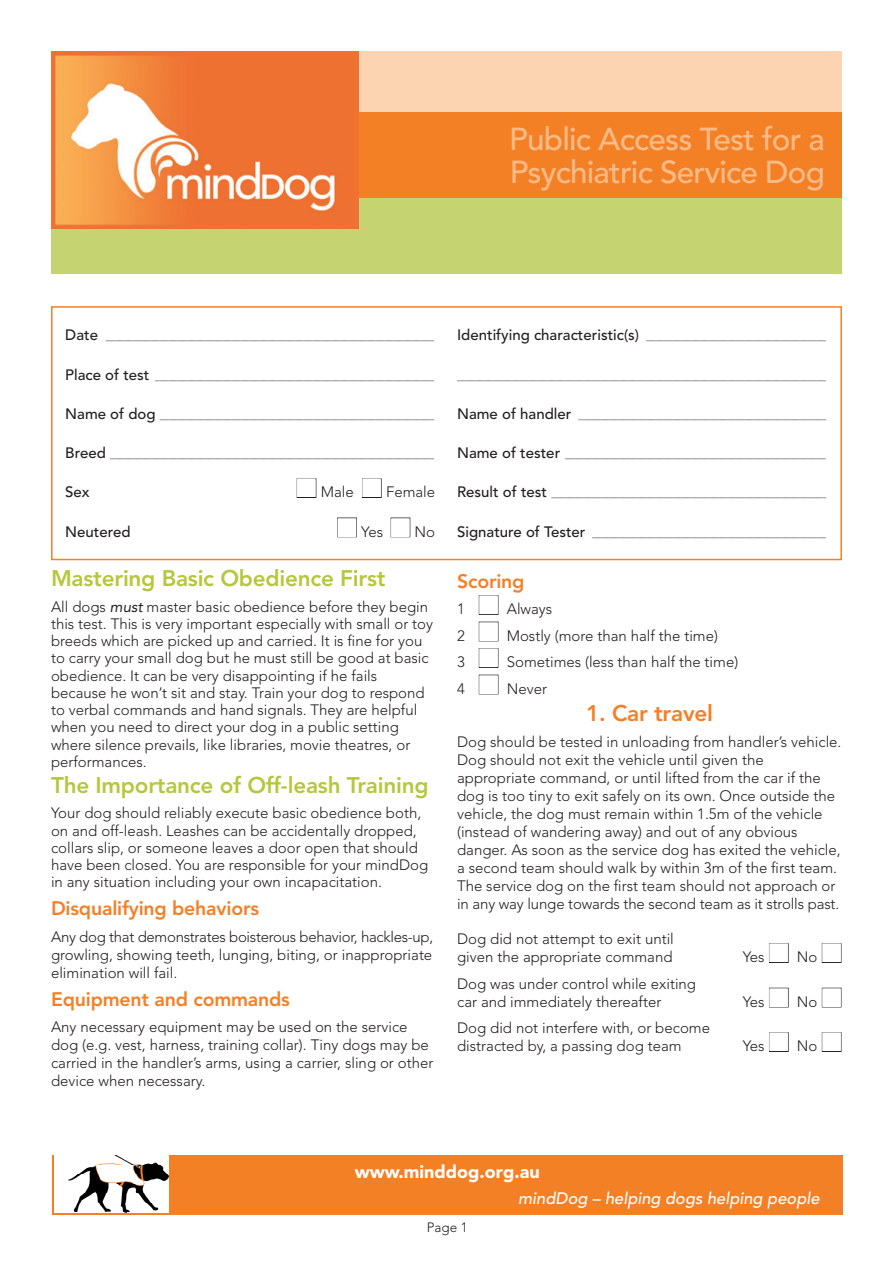
<style>
.page{position:relative;width:893px;height:1263px;background:#fff}
.page>*{position:absolute;margin:0;border:0;box-sizing:border-box;transform-origin:0 0}
.t1{font:500 31.5px/33px "Avenir";letter-spacing:-.025em;color:#fbbb87}
.Body{font:800 22.5px "Avenir";letter-spacing:-.01em;color:#b6c73d}
.t2{font:800 22.5px "Avenir";letter-spacing:-.01em;color:#f48026}
.Sub_Head{font:800 19.5px "Avenir";letter-spacing:-.01em;color:#f48026}
.t3{font:900 18px "Avenir";color:#fff}
.t4{font:italic 500 16.5px "Avenir";color:#fff}
.Body-2{font:300 15px/18px "Avenir";color:#231f20}
.Body__Right_Tab{font:300 15px/18px "Avenir";color:#231f20}
.t5{font:500 15px "Avenir";color:#231f20}
.t6{font:300 13.5px "Avenir";color:#231f20}
.t7{font:500 9px "Avenir";color:#231f20}
.s1{font-size:15px}
.s2{color:#fff}
.s3{font-weight:400;font-style:italic}
</style>
<div class="page">
<div style="left:51px;top:197px;width:791px;height:77px;background:#c6d371"></div>
<div style="left:354px;top:51px;width:488px;height:104px;background:#fdd4b2"></div>
<div style="left:357px;top:113px;width:485px;height:85px;background:#f48026"></div>
<img style="left:51px;top:51px;width:308px;height:178px">
<div style="left:479px;top:595px;width:19px;height:20px;border:1px solid #231f20"></div>
<div style="left:479px;top:622px;width:19px;height:19px;border:1px solid #231f20"></div>
<div style="left:479px;top:648px;width:19px;height:20px;border:1px solid #231f20"></div>
<div style="left:479px;top:675px;width:19px;height:19px;border:1px solid #231f20"></div>
<div style="left:297px;top:478px;width:19px;height:20px;border:1px solid #231f20"></div>
<div style="left:362px;top:478px;width:20px;height:20px;border:1px solid #231f20"></div>
<div style="left:337px;top:518px;width:20px;height:19px;border:1px solid #231f20"></div>
<div style="left:391px;top:518px;width:19px;height:19px;border:1px solid #231f20"></div>
<div style="left:51px;top:306px;width:791px;height:254px;border:2px solid #f48026"></div>
<div style="left:769px;top:943px;width:20px;height:20px;border:1px solid #231f20"></div>
<div style="left:822px;top:943px;width:19px;height:20px;border:1px solid #231f20"></div>
<div style="left:822px;top:988px;width:19px;height:19px;border:1px solid #231f20"></div>
<div style="left:769px;top:1032px;width:20px;height:20px;border:1px solid #231f20"></div>
<div style="left:822px;top:1032px;width:19px;height:20px;border:1px solid #231f20"></div>
<div style="left:52px;top:1155px;width:791px;height:59px;background:#f48026"></div>
<img style="left:55px;top:1155px;width:114px;height:58px">
<p class="t1" style="left:509px;top:123px;width:317px">Public Access Test for a<br>Psychiatric Service Dog</p>
<p class="t7" style="left:65px;top:332px;width:370px"><span class="s1">Date</span> _________________________________________________________________________</p>
<p class="t7" style="left:65px;top:371px;width:371px"><span class="s1">Place of test</span> ______________________________________________________________</p>
<p class="t7" style="left:65px;top:411px;width:370px"><span class="s1">Name of dog</span> _____________________________________________________________</p>
<p class="t7" style="left:65px;top:450px;width:370px"><span class="s1">Breed</span> ________________________________________________________________________</p>
<p class="t5" style="left:65px;top:484px;width:26px">Sex</p>
<p class="Body-2" style="left:296px;top:483px;width:140px"><span class="s2">■</span> Male <span class="s2">■</span> Female</p>
<p class="t5" style="left:65px;top:523px;width:67px">Neutered</p>
<p class="Body-2" style="left:337px;top:523px;width:100px"><span class="s2">■</span> Yes <span class="s2">■</span> No</p>
<p class="Body" style="left:51px;top:565px;width:336px">Mastering Basic Obedience First</p>
<p class="Body-2" style="left:51px;top:598px;width:384px;line-height:17.2px">All dogs <span class="s3">must</span> master basic obedience before they begin this test. This is very important especially with small or toy breeds which are picked up and carried. It is fine for you to carry your small dog but he must still be good at basic obedience. It can be very disappointing if he fails because he won’t sit and stay. Train your dog to respond to verbal commands and hand signals. They are helpful when you need to direct your dog in a public setting where silence prevails, like libraries, movie theatres, or performances.</p>
<p class="Body" style="left:51px;top:771px;width:379px">The Importance of Off-leash Training</p>
<p class="Body-2" style="left:51px;top:804px;width:379px;line-height:17.2px">Your dog should reliably execute basic obedience both, on and off-leash. Leashes can be accidentally dropped, collars slip, or someone leaves a door open that should have been closed. You are responsible for your mindDog in any situation including your own incapacitation.</p>
<p class="Sub_Head" style="left:51px;top:897px;width:210px">Disqualifying behaviors</p>
<p class="Body-2" style="left:51px;top:928px;width:384px;text-align:justify">Any dog that demonstrates boisterous behavior, hackles-up, growling, showing teeth, lunging, biting, or inappropriate elimination will fail.</p>
<p class="Sub_Head" style="left:51px;top:988px;width:240px">Equipment and commands</p>
<p class="Body-2" style="left:51px;top:1018px;width:384px">Any necessary equipment may be used on the service dog (e.g. vest, harness, training collar). Tiny dogs may be carried in the handler’s arms, using a carrier, sling or other device when necessary.</p>
<p class="t7" style="left:457px;top:332px;width:371px"><span class="s1">Identifying characteristic(s)</span> ________________________________________</p>
<p class="t7" style="left:457px;top:371px;width:370px">__________________________________________________________________________________</p>
<p class="t7" style="left:457px;top:411px;width:371px"><span class="s1">Name of handler</span> _______________________________________________________</p>
<p class="t7" style="left:457px;top:450px;width:370px"><span class="s1">Name of tester</span> __________________________________________________________</p>
<p class="t7" style="left:457px;top:489px;width:371px"><span class="s1">Result of test</span> _____________________________________________________________</p>
<p class="t7" style="left:457px;top:528px;width:371px"><span class="s1">Signature of Tester</span> ____________________________________________________</p>
<p class="Sub_Head" style="left:457px;top:569px;width:69px">Scoring</p>
<p class="Body-2" style="left:457px;top:600px;width:97px">1 <span class="s2">■</span> Always</p>
<p class="Body-2" style="left:457px;top:627px;width:262px">2 <span class="s2">■</span> Mostly (more than half the time)</p>
<p class="Body-2" style="left:457px;top:653px;width:283px">3 <span class="s2">■</span> Sometimes (less than half the time)</p>
<p class="Body-2" style="left:457px;top:680px;width:91px">4 <span class="s2">■</span> Never</p>
<p class="t2" style="left:586px;top:700px;width:128px">1. Car travel</p>
<p class="Body-2" style="left:457px;top:733px;width:386px">Dog should be tested in unloading from handler’s vehicle.<br>Dog should not exit the vehicle until given the appropriate command, or until lifted from the car if the dog is too tiny to exit safely on its own. Once outside the vehicle, the dog must remain within 1.5m of the vehicle (instead of wandering away) and out of any obvious danger. As soon as the service dog has exited the vehicle, a second team should walk by within 3m of the first team.<br>The service dog on the first team should not approach or in any way lunge towards the second team as it strolls past.</p>
<p class="Body__Right_Tab" style="left:457px;top:930px;width:218px">Dog did not attempt to exit until given the appropriate command</p>
<p class="Body__Right_Tab" style="left:743px;top:948px;width:101px">Yes <span class="s2">■</span> No <span class="s2">■</span></p>
<p class="Body__Right_Tab" style="left:457px;top:975px;width:240px">Dog was under control while exiting car and immediately thereafter</p>
<p class="Body__Right_Tab" style="left:743px;top:993px;width:101px">Yes <span class="s2">■</span> No <span class="s2">■</span></p>
<p class="Body__Right_Tab" style="left:457px;top:1019px;width:254px">Dog did not interfere with, or become distracted by, a passing dog team</p>
<p class="Body__Right_Tab" style="left:743px;top:1037px;width:101px">Yes <span class="s2">■</span> No <span class="s2">■</span></p>
<p class="t3" style="left:355px;top:1160px;width:186px">www.minddog.org.au</p>
<p class="t6" style="left:427px;top:1219px;width:43px">Page 1</p>
<p class="t4" style="left:518px;top:1188px;width:303px">mindDog – helping dogs helping people</p>
</div>
